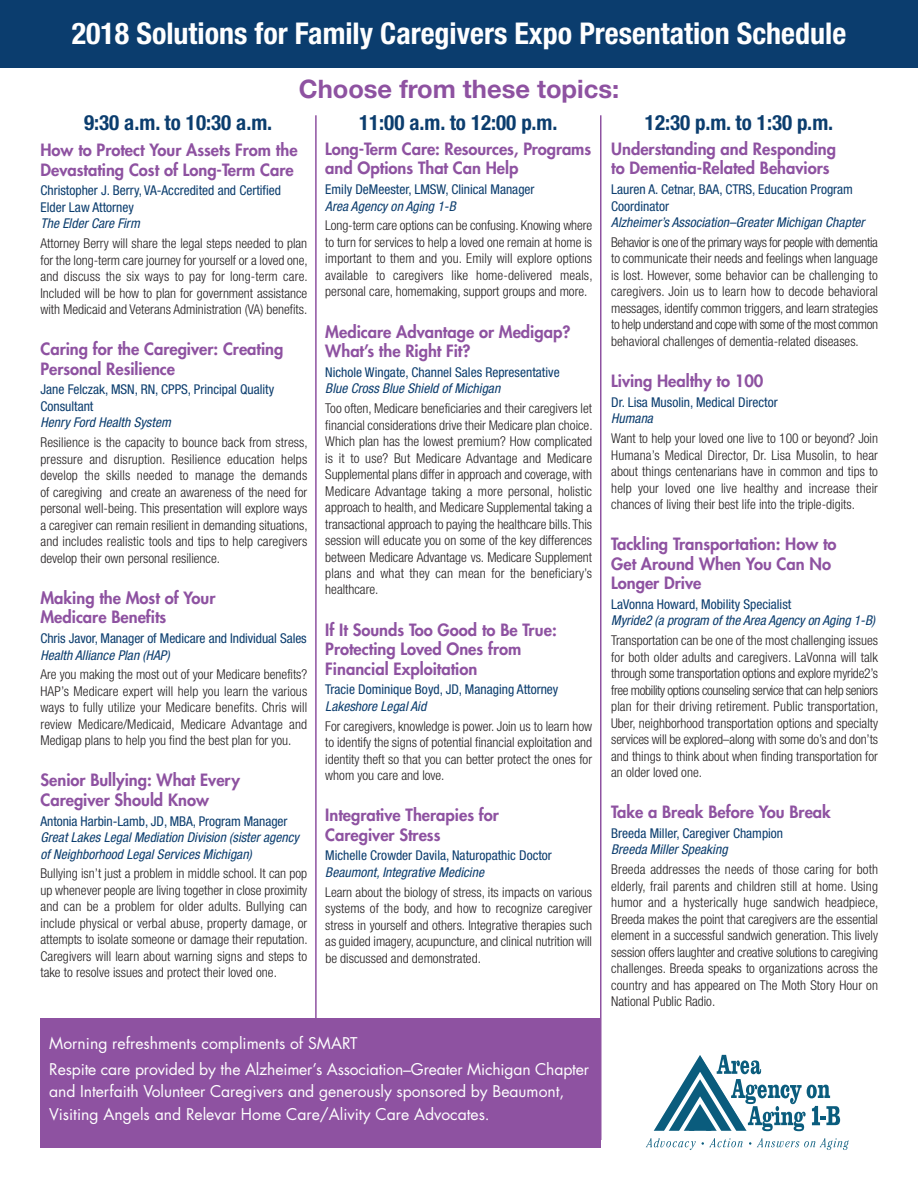
<style>
.page{position:relative;width:918px;height:1188px;background:#fff}
.page>*{position:absolute;margin:0;border:0;box-sizing:border-box;transform-origin:0 0}
.t1{font:700 condensed 30px "Helvetica Neue";color:#fff}
.t2{font:700 25.5px "Helvetica Neue";color:#8e52a1}
.t3{font:700 condensed 21px "Helvetica Neue";color:#0b3d6e}
.t4{font:800 16.5px/19.5px "Futura";color:#8e52a1}
.t5{font:15.75px/25.8px "Futura";letter-spacing:-.005em;color:#fff}
.t6{font:300 condensed 13.5px/16.5px "Helvetica Neue";color:#231f20;text-align:justify}
.t7{font:condensed 13.5px/16.5px "Helvetica Neue";color:#0b3d6e}
.t8{font:italic condensed 13.5px/16.5px "Helvetica Neue";letter-spacing:.005em;color:#0b3d6e}
</style>
<div class="page">
<div style="left:0;top:0;width:918px;height:68px;background:#0b3d6e"></div>
<hr style="left:315px;top:115px;width:2px;height:912px;background:#8e52a1">
<hr style="left:600px;top:115px;width:2px;height:1025px;background:#8e52a1">
<svg style="left:653px;top:1054px;width:187px;height:77px"></svg>
<svg style="left:646px;top:1138px;width:50px;height:12px"></svg>
<svg style="left:702px;top:1138px;width:41px;height:9px"></svg>
<svg style="left:757px;top:1138px;width:92px;height:12px"></svg>
<div style="left:40px;top:1018px;width:561px;height:130px;background:#8e52a1"></div>
<h1 class="t1" style="left:72px;top:23px;width:776px">2018 Solutions for Family Caregivers Expo Presentation Schedule</h1>
<h2 class="t2" style="left:299px;top:80px;width:322px">Choose from these topics:</h2>
<h3 class="t3" style="left:84px;top:115px;width:190px">9:30 a.m. to 10:30 a.m.</h3>
<h3 class="t3" style="left:359px;top:115px;width:200px">11:00 a.m. to 12:00 p.m.</h3>
<h3 class="t3" style="left:645px;top:115px;width:190px">12:30 p.m. to 1:30 p.m.</h3>
<p class="t4" style="left:40px;top:142px;width:259px">How to Protect Your Assets From the<br>Devastating Cost of Long-Term Care</p>
<p class="t7" style="left:40px;top:184px;width:242px">Christopher J. Berry, VA-Accredited and Certified<br>Elder Law Attorney</p>
<p class="t8" style="left:40px;top:217px;width:101px">The Elder Care Firm</p>
<p class="t6" style="left:40px;top:236px;width:269px">Attorney Berry will share the legal steps needed to plan for the long-term care journey for yourself or a loved one, and discuss the six ways to pay for long-term care.<br>Included will be how to plan for government assistance with Medicaid and Veterans Administration (VA) benefits.</p>
<p class="t4" style="left:40px;top:341px;width:244px">Caring for the Caregiver: Creating<br>Personal Resilience</p>
<p class="t7" style="left:40px;top:383px;width:235px">Jane Felczak, MSN, RN, CPPS, Principal Quality<br>Consultant</p>
<p class="t8" style="left:40px;top:416px;width:132px">Henry Ford Health System</p>
<p class="t6" style="left:40px;top:435px;width:269px">Resilience is the capacity to bounce back from stress, pressure and disruption. Resilience education helps develop the skills needed to manage the demands of caregiving and create an awareness of the need for personal well-being. This presentation will explore ways a caregiver can remain resilient in demanding situations, and includes realistic tools and tips to help caregivers develop their own personal resilience.</p>
<p class="t4" style="left:40px;top:589px;width:176px">Making the Most of Your<br>Medicare Benefits</p>
<p class="t7" style="left:40px;top:631px;width:268px">Chris Javor, Manager of Medicare and Individual Sales</p>
<p class="t8" style="left:40px;top:648px;width:131px">Health Alliance Plan (HAP)</p>
<p class="t6" style="left:40px;top:667px;width:268px">Are you making the most out of your Medicare benefits?<br>HAP’s Medicare expert will help you learn the various ways to fully utilize your Medicare benefits. Chris will review Medicare/Medicaid, Medicare Advantage and Medigap plans to help you find the best plan for you.</p>
<p class="t4" style="left:40px;top:772px;width:201px">Senior Bullying: What Every<br>Caregiver Should Know</p>
<p class="t7" style="left:40px;top:814px;width:249px">Antonia Harbin-Lamb, JD, MBA, Program Manager</p>
<p class="t8" style="left:40px;top:830px;width:260px">Great Lakes Legal Mediation Division (sister agency of Neighborhood Legal Services Michigan)</p>
<p class="t6" style="left:40px;top:866px;width:269px">Bullying isn’t just a problem in middle school. It can pop up whenever people are living together in close proximity and can be a problem for older adults. Bullying can include physical or verbal abuse, property damage, or attempts to isolate someone or damage their reputation.<br>Caregivers will learn about warning signs and steps to take to resolve issues and protect their loved one.</p>
<p class="t4" style="left:611px;top:140px;width:226px">Understanding and Responding to Dementia-Related Behaviors</p>
<p class="t7" style="left:611px;top:182px;width:243px">Lauren A. Cetnar, BAA, CTRS, Education Program<br>Coordinator</p>
<p class="t8" style="left:611px;top:215px;width:255px">Alzheimer’s Association–Greater Michigan Chapter</p>
<p class="t6" style="left:611px;top:235px;width:268px">Behavior is one of the primary ways for people with dementia to communicate their needs and feelings when language is lost. However, some behavior can be challenging to caregivers. Join us to learn how to decode behavioral messages, identify common triggers, and learn strategies to help understand and cope with some of the most common behavioral challenges of dementia-related diseases.</p>
<p class="t4" style="left:611px;top:372px;width:154px">Living Healthy to 100</p>
<p class="t7" style="left:611px;top:395px;width:168px">Dr. Lisa Musolin, Medical Director</p>
<p class="t8" style="left:611px;top:411px;width:43px">Humana</p>
<p class="t6" style="left:611px;top:431px;width:268px">Want to help your loved one live to 100 or beyond? Join Humana’s Medical Director, Dr. Lisa Musolin, to hear about things centenarians have in common and tips to help your loved one live healthy and increase their chances of living their best life into the triple-digits.</p>
<p class="t4" style="left:611px;top:536px;width:227px">Tackling Transportation: How to<br>Get Around When You Can No<br>Longer Drive</p>
<p class="t7" style="left:611px;top:597px;width:182px">LaVonna Howard, Mobility Specialist</p>
<p class="t8" style="left:611px;top:613px;width:265px">Myride2 (a program of the Area Agency on Aging 1-B)</p>
<p class="t6" style="left:611px;top:633px;width:269px">Transportation can be one of the most challenging issues for both older adults and caregivers. LaVonna will talk through some transportation options and explore myride2’s free mobility options counseling service that can help seniors plan for their driving retirement. Public transportation, Uber, neighborhood transportation options and specialty services will be explored–along with some do’s and don’ts and things to think about when finding transportation for an older loved one.</p>
<p class="t4" style="left:611px;top:804px;width:221px">Take a Break Before You Break</p>
<p class="t7" style="left:611px;top:826px;width:173px">Breeda Miller, Caregiver Champion</p>
<p class="t8" style="left:611px;top:843px;width:118px">Breeda Miller Speaking</p>
<p class="t6" style="left:611px;top:862px;width:269px">Breeda addresses the needs of those caring for both elderly, frail parents and children still at home. Using humor and a hysterically huge sandwich headpiece, Breeda makes the point that caregivers are the essential element in a successful sandwich generation. This lively session offers laughter and creative solutions to caregiving challenges. Breeda speaks to organizations across the country and has appeared on The Moth Story Hour on National Public Radio.</p>
<p class="t4" style="left:325px;top:140px;width:267px">Long-Term Care: Resources, Programs and Options That Can Help</p>
<p class="t7" style="left:325px;top:182px;width:211px">Emily DeMeester, LMSW, Clinical Manager</p>
<p class="t8" style="left:325px;top:199px;width:132px">Area Agency on Aging 1-B</p>
<p class="t6" style="left:325px;top:219px;width:269px">Long-term care options can be confusing. Knowing where to turn for services to help a loved one remain at home is important to them and you. Emily will explore options available to caregivers like home-delivered meals, personal care, homemaking, support groups and more.</p>
<p class="t4" style="left:325px;top:323px;width:247px">Medicare Advantage or Medigap?<br>What’s the Right Fit?</p>
<p class="t7" style="left:325px;top:365px;width:236px">Nichole Wingate, Channel Sales Representative</p>
<p class="t8" style="left:325px;top:381px;width:176px">Blue Cross Blue Shield of Michigan</p>
<p class="t6" style="left:325px;top:401px;width:269px">Too often, Medicare beneficiaries and their caregivers let financial considerations drive their Medicare plan choice.<br>Which plan has the lowest premium? How complicated is it to use? But Medicare Advantage and Medicare Supplemental plans differ in approach and coverage, with Medicare Advantage taking a more personal, holistic approach to health, and Medicare Supplemental taking a transactional approach to paying the healthcare bills. This session will educate you on some of the key differences between Medicare Advantage vs. Medicare Supplement plans and what they can mean for the beneficiary’s healthcare.</p>
<p class="t4" style="left:325px;top:621px;width:233px">If It Sounds Too Good to Be True:<br>Protecting Loved Ones from<br>Financial Exploitation</p>
<p class="t7" style="left:325px;top:682px;width:235px">Tracie Dominique Boyd, JD, Managing Attorney</p>
<p class="t8" style="left:325px;top:699px;width:103px">Lakeshore Legal Aid</p>
<p class="t6" style="left:325px;top:719px;width:268px">For caregivers, knowledge is power. Join us to learn how to identify the signs of potential financial exploitation and identity theft so that you can better protect the ones for whom you care and love.</p>
<p class="t4" style="left:325px;top:807px;width:175px">Integrative Therapies for<br>Caregiver Stress</p>
<p class="t7" style="left:325px;top:849px;width:228px">Michelle Crowder Davila, Naturopathic Doctor</p>
<p class="t8" style="left:325px;top:865px;width:160px">Beaumont, Integrative Medicine</p>
<p class="t6" style="left:325px;top:885px;width:268px">Learn about the biology of stress, its impacts on various systems of the body, and how to recognize caregiver stress in yourself and others. Integrative therapies such as guided imagery, acupuncture, and clinical nutrition will be discussed and demonstrated.</p>
<p class="t5" style="left:49px;top:1032px;width:541px">Morning refreshments compliments of SMART<br>Respite care provided by the Alzheimer’s Association–Greater Michigan Chapter</p>
<p class="t5" style="left:49px;top:1082px;width:517px;line-height:22.5px">and Interfaith Volunteer Caregivers and generously sponsored by Beaumont,<br>Visiting Angels and Relevar Home Care/Alivity Care Advocates.</p>
</div>
